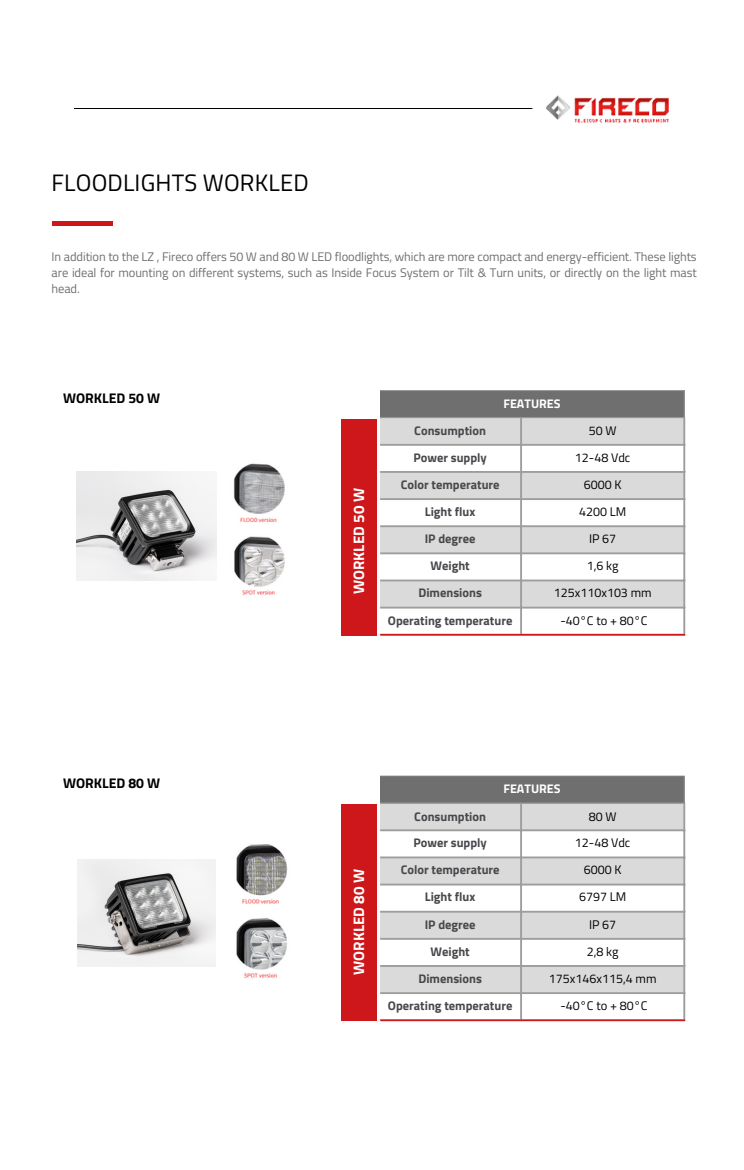
<style>
.page{position:relative;width:744px;height:1170px;background:#fff}
.page>*{position:absolute;margin:0;border:0;box-sizing:border-box;transform-origin:0 0}
.t1{font:23.75px "Titillium Web";letter-spacing:.01em;color:#000}
.t2{font:700 15.25px "Titillium Web";color:#fff}
.t3{font:700 14px "Titillium Web";color:#000}
.t4{font:12.5px/15.9px "Titillium Web";letter-spacing:-.01em;color:#706f6f;text-align:justify}
.t5{font:700 12.5px "Titillium Web";color:#48474b}
.t6{font:12.5px "Titillium Web";color:#000}
.t7{font:700 12.5px "Titillium Web";color:#fff}
</style>
<div class="page">
<div style="left:52px;top:221px;width:60px;height:5px;background:#cd171a"></div>
<img style="left:546px;top:95px;width:123px;height:28px">
<div style="left:380px;top:390px;width:304px;height:28px;background:#706f6f"></div>
<div style="left:380px;top:418px;width:303px;height:26px;background:#dadada"></div>
<svg style="left:380px;top:445px;width:303px;height:164px;fill:#dadada"></svg>
<hr style="left:380px;top:390px;width:304px;height:1px;background:#9d9d9c">
<hr style="left:380px;top:417px;width:303px;height:1px;background:#9d9d9c">
<hr style="left:520px;top:417px;width:2px;height:216px;background:#9d9d9c">
<hr style="left:683px;top:417px;width:2px;height:216px;background:#9d9d9c">
<hr style="left:380px;top:444px;width:305px;height:1px;background:#9d9d9c">
<hr style="left:380px;top:471px;width:305px;height:2px;background:#9d9d9c">
<hr style="left:380px;top:498px;width:305px;height:2px;background:#9d9d9c">
<hr style="left:380px;top:525px;width:305px;height:2px;background:#9d9d9c">
<hr style="left:380px;top:552px;width:305px;height:2px;background:#9d9d9c">
<hr style="left:380px;top:579px;width:305px;height:2px;background:#9d9d9c">
<hr style="left:380px;top:606px;width:305px;height:2px;background:#9d9d9c">
<hr style="left:380px;top:633px;width:305px;height:2px;background:#cd171a">
<div style="left:341px;top:419px;width:35px;height:216px;background:#cd171a"></div>
<img style="left:233px;top:463px;width:52px;height:132px">
<img style="left:236px;top:844px;width:52px;height:135px">
<div style="left:380px;top:775px;width:304px;height:28px;background:#706f6f"></div>
<div style="left:380px;top:803px;width:303px;height:26px;background:#dadada"></div>
<svg style="left:380px;top:831px;width:303px;height:163px;fill:#dadada"></svg>
<hr style="left:380px;top:775px;width:304px;height:1px;background:#9d9d9c">
<hr style="left:380px;top:802px;width:303px;height:1px;background:#9d9d9c">
<hr style="left:520px;top:802px;width:2px;height:217px;background:#9d9d9c">
<hr style="left:683px;top:802px;width:2px;height:217px;background:#9d9d9c">
<hr style="left:380px;top:829px;width:305px;height:2px;background:#9d9d9c">
<hr style="left:380px;top:856px;width:305px;height:2px;background:#9d9d9c">
<hr style="left:380px;top:883px;width:305px;height:2px;background:#9d9d9c">
<hr style="left:380px;top:910px;width:305px;height:2px;background:#9d9d9c">
<hr style="left:380px;top:937px;width:305px;height:2px;background:#9d9d9c">
<hr style="left:380px;top:964px;width:305px;height:2px;background:#9d9d9c">
<hr style="left:380px;top:991px;width:305px;height:2px;background:#9d9d9c">
<hr style="left:380px;top:1019px;width:305px;height:1px;background:#cd171a">
<div style="left:341px;top:804px;width:35px;height:216px;background:#cd171a"></div>
<img style="left:76px;top:471px;width:141px;height:109px">
<img style="left:77px;top:859px;width:139px;height:107px">
<p class="t1" style="left:52px;top:164px;width:258px">FLOODLIGHTS WORKLED</p>
<p class="t4" style="left:52px;top:249px;width:646px">In addition to the LZ , Fireco offers 50 W and 80 W LED floodlights, which are more compact and energy-efficient. These lights are ideal for mounting on different systems, such as Inside Focus System or Tilt &amp; Turn units, or directly on the light mast head.</p>
<p class="t3" style="left:63px;top:386px;width:99px">WORKLED 50 W</p>
<p class="t3" style="left:63px;top:772px;width:99px">WORKLED 80 W</p>
<p class="t2" style="left:347px;top:594px;width:107px;rotate:-90deg">WORKLED 50 W</p>
<p class="t7" style="left:503px;top:393px;width:59px">FEATURES</p>
<p class="t5" style="left:414px;top:421px;width:73px">Consumption</p>
<p class="t6" style="left:588px;top:421px;width:29px">50W</p>
<p class="t5" style="left:413px;top:447px;width:75px">Power supply</p>
<p class="t6" style="left:575px;top:447px;width:57px">12-48 Vdc</p>
<p class="t5" style="left:400px;top:474px;width:100px">Color temperature</p>
<p class="t6" style="left:583px;top:474px;width:39px">6000 K</p>
<p class="t5" style="left:425px;top:501px;width:52px">Light flux</p>
<p class="t6" style="left:579px;top:501px;width:49px">4200 LM</p>
<p class="t5" style="left:424px;top:529px;width:52px">IP degree</p>
<p class="t6" style="left:589px;top:529px;width:29px">IP 67</p>
<p class="t5" style="left:430px;top:556px;width:41px">Weight</p>
<p class="t6" style="left:586px;top:556px;width:33px">1,6 kg</p>
<p class="t5" style="left:418px;top:583px;width:65px">Dimensions</p>
<p class="t6" style="left:553px;top:583px;width:99px">125x110x103 mm</p>
<p class="t5" style="left:388px;top:610px;width:126px">Operating temperature</p>
<p class="t6" style="left:560px;top:610px;width:89px">-40°C to + 80°C</p>
<p class="t2" style="left:347px;top:974px;width:107px;rotate:-90deg">WORKLED 80 W</p>
<p class="t7" style="left:503px;top:779px;width:59px">FEATURES</p>
<p class="t5" style="left:414px;top:806px;width:73px">Consumption</p>
<p class="t6" style="left:588px;top:806px;width:29px">80W</p>
<p class="t5" style="left:413px;top:832px;width:75px">Power supply</p>
<p class="t6" style="left:575px;top:832px;width:57px">12-48 Vdc</p>
<p class="t5" style="left:400px;top:859px;width:100px">Color temperature</p>
<p class="t6" style="left:583px;top:859px;width:39px">6000 K</p>
<p class="t5" style="left:425px;top:887px;width:52px">Light flux</p>
<p class="t6" style="left:579px;top:887px;width:49px">6797 LM</p>
<p class="t5" style="left:424px;top:914px;width:52px">IP degree</p>
<p class="t6" style="left:589px;top:914px;width:29px">IP 67</p>
<p class="t5" style="left:430px;top:941px;width:41px">Weight</p>
<p class="t6" style="left:586px;top:941px;width:33px">2,8 kg</p>
<p class="t5" style="left:418px;top:968px;width:65px">Dimensions</p>
<p class="t6" style="left:548px;top:968px;width:109px">175x146x115,4 mm</p>
<p class="t5" style="left:388px;top:995px;width:126px">Operating temperature</p>
<p class="t6" style="left:560px;top:995px;width:89px">-40°C to + 80°C</p>
</div>
